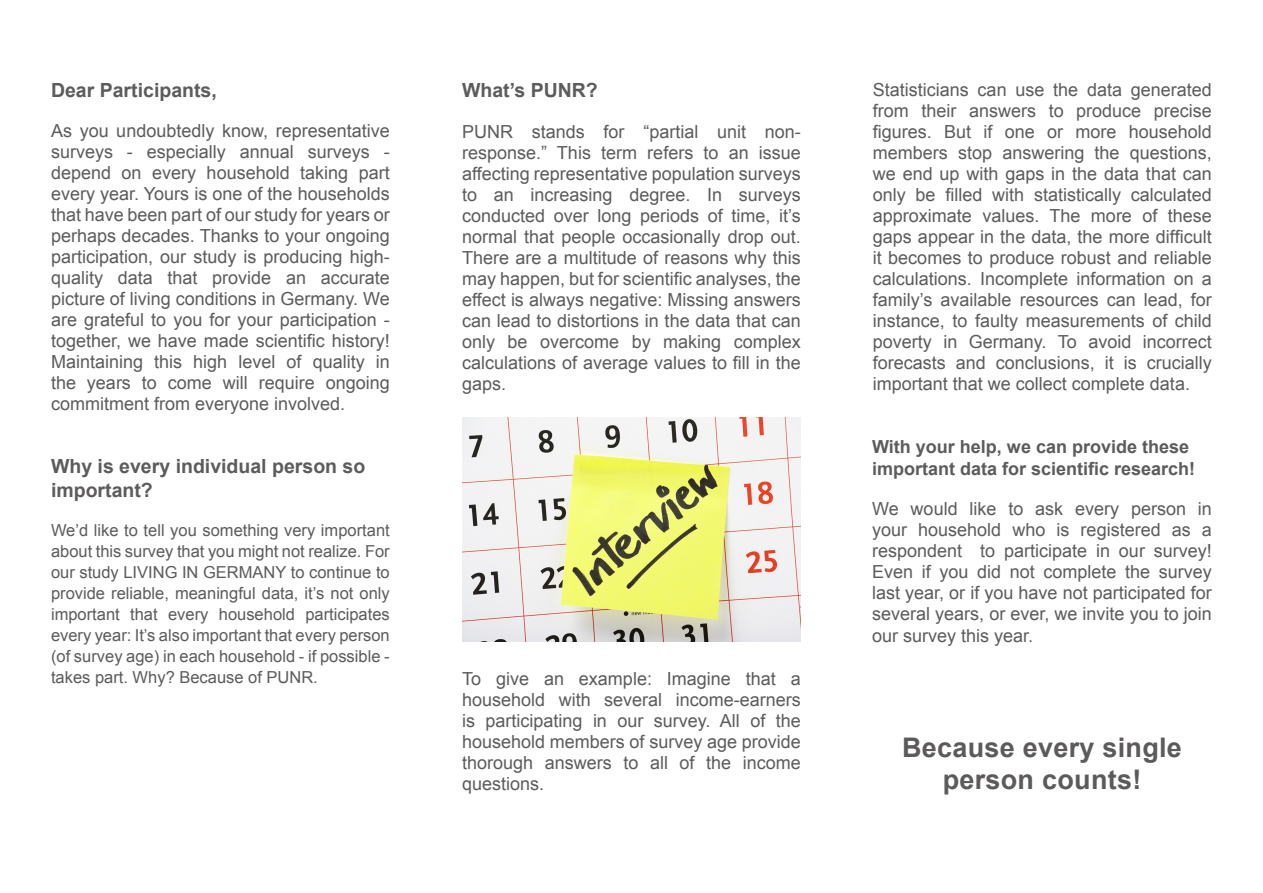
<style>
.page{position:relative;width:1263px;height:893px;background:#fff}
.page>*{position:absolute;margin:0;border:0;box-sizing:border-box;transform-origin:0 0}
.t1{font:700 27px/32.4px "Arial";letter-spacing:.01em;color:#5c5a5b;text-align:center}
.t2{font:700 19.5px/23.4px "Arial";color:#5d5b5c}
.t3{font:18px/21px "Arial";color:#5d5b5c;text-align:justify}
.t4{font:700 18px/21.6px "Arial";color:#5d5b5c}
.t5{font:16.5px/21px "Arial";color:#5d5b5c;text-align:justify}
</style>
<div class="page">
<img style="left:462px;top:417px;width:339px;height:225px">
<p class="t2" style="left:51px;top:79px;width:167px">Dear Participants,</p>
<p class="t3" style="left:51px;top:121px;width:340px">As you undoubtedly know, representative surveys - especially annual surveys - depend on every household taking part every year. Yours is one of the households that have been part of our study for years or perhaps decades. Thanks to your ongoing participation, our study is producing high&shy;quality data that provide an accurate picture of living conditions in Germany. We are grateful to you for your participation - together, we have made scientific history!<br>Maintaining this high level of quality in the years to come will require ongoing commitment from everyone involved.</p>
<p class="t2" style="left:51px;top:455px;width:316px">Why is every individual person so important?</p>
<p class="t5" style="left:51px;top:520px;width:340px">We’d like to tell you something very important about this survey that you might not realize. For our study LIVING IN GERMANY to continue to provide reliable, meaningful data, it’s not only important that every household participates every year: It’s also important that every person (of survey age) in each household - if possible - takes part. Why? Because of PUNR.</p>
<p class="t2" style="left:462px;top:79px;width:137px">What’s PUNR?</p>
<p class="t3" style="left:462px;top:122px;width:340px">PUNR stands for “partial unit non&shy;response.” This term refers to an issue affecting representative population surveys to an increasing degree. In surveys conducted over long periods of time, it’s normal that people occasionally drop out.<br>There are a multitude of reasons why this may happen, but for scientific analyses, the effect is always negative: Missing answers can lead to distortions in the data that can only be overcome by making complex calculations of average values to fill in the gaps.</p>
<p class="t3" style="left:462px;top:668px;width:340px">To give an example: Imagine that a household with several income-earners is participating in our survey. All of the household members of survey age provide thorough answers to all of the income questions.</p>
<p class="t3" style="left:873px;top:79px;width:341px">Statisticians can use the data generated from their answers to produce precise figures. But if one or more household members stop answering the questions, we end up with gaps in the data that can only be filled with statistically calculated approximate values. The more of these gaps appear in the data, the more difficult it becomes to produce robust and reliable calculations. Incomplete information on a family’s available resources can lead, for instance, to faulty measurements of child poverty in Germany. To avoid incorrect forecasts and conclusions, it is crucially important that we collect complete data.</p>
<p class="t4" style="left:872px;top:436px;width:325px">With your help, we can provide these important data for scientific research!</p>
<p class="t3" style="left:872px;top:499px;width:341px">We would like to ask every person in your household who is registered as a respondent to participate in our survey!<br>Even if you did not complete the survey last year, or if you have not participated for several years, or ever, we invite you to join our survey this year.</p>
<p class="t1" style="left:902px;top:732px;width:281px">Because every single person counts!</p>
</div>
